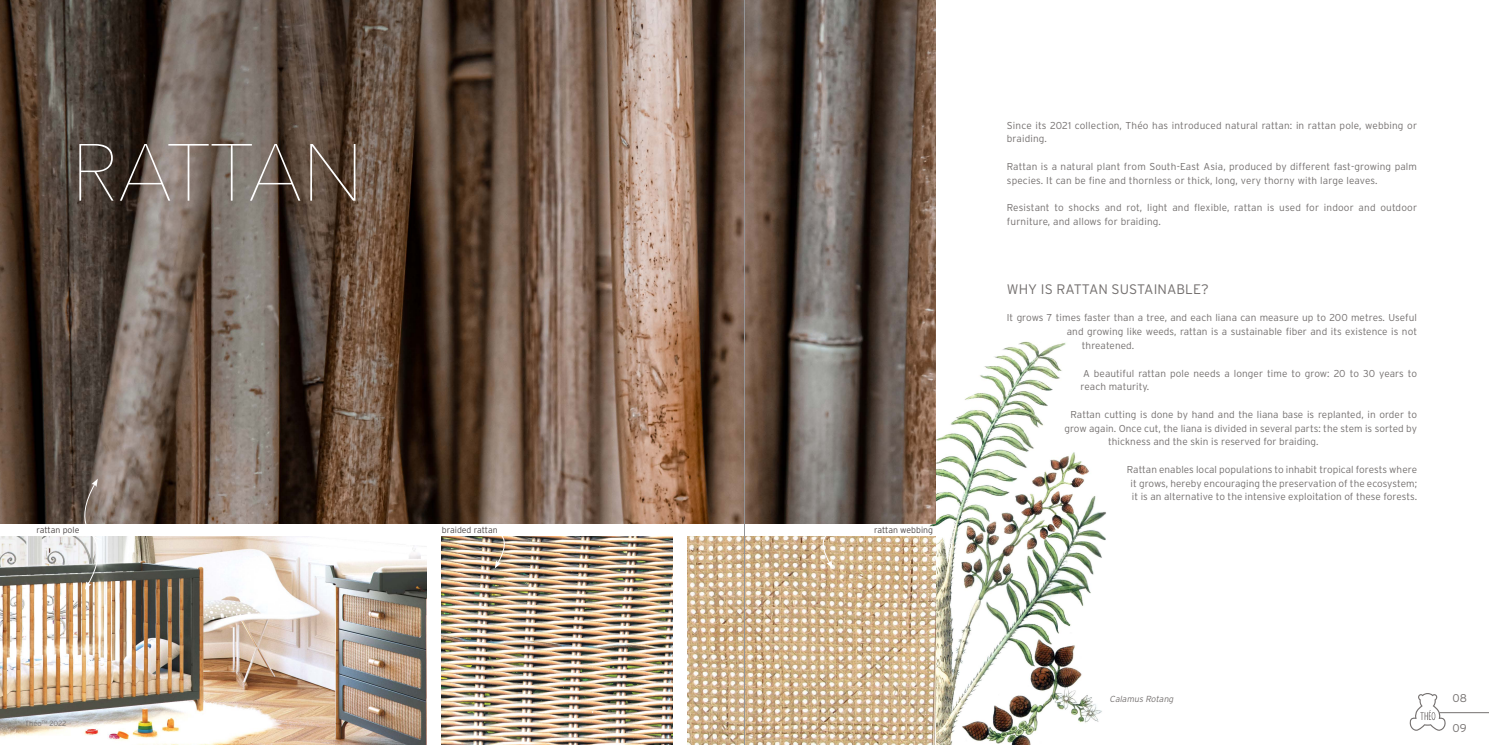
<style>
.page{position:relative;width:1489px;height:745px;background:#fff}
.page>*{position:absolute;margin:0;border:0;box-sizing:border-box;transform-origin:0 0}
.t1{font:200 80px "Avenir Next";color:#fff}
.t2{font:300 13.75px "Interstate";letter-spacing:.005em;color:#74706f}
.t3{font:300 11.25px "Interstate";color:#74706f}
.t4{font:300 10px/13.8px "Interstate";letter-spacing:.005em;color:#74706f}
.t5{font:300 8.75px "Interstate";color:#4c4646}
.t6{font:italic 300 8.75px "Interstate";color:#74706f}
.t7{font:300 7.5px "Interstate";letter-spacing:-.015em;color:#74706f}
</style>
<div class="page">
<img style="left:875px;top:331px;width:231px;height:413px">
<img style="left:0;top:0;width:935px;height:522px">
<img style="left:0;top:536px;width:426px;height:208px">
<img style="left:442px;top:536px;width:230px;height:208px">
<img style="left:687px;top:536px;width:248px;height:208px">
<img style="left:471px;top:536px;width:49px;height:32px">
<svg style="left:73px;top:478px;width:37px;height:111px"></svg>
<svg style="left:1409px;top:693px;width:36px;height:37px"></svg>
<hr style="left:1439px;top:712px;width:49px;height:1px;background:#74706f">
<svg style="left:807px;top:536px;width:49px;height:32px;background:#d6be9d"></svg>
<hr style="left:744px;top:0;width:1px;height:744px;background:#939598">
<h1 class="t1" style="left:71px;top:105px;width:294px">RATTAN</h1>
<p class="t5" style="left:37px;top:524px;width:44px">rattan pole</p>
<p class="t5" style="left:442px;top:524px;width:57px">braided rattan</p>
<p class="t7" style="left:25px;top:718px;width:43px">Théo™ 2022</p>
<p class="t5" style="left:874px;top:524px;width:60px">rattan webbing</p>
<p class="t4" style="left:1006px;top:118px;width:412px">Since its 2021 collection, Théo has introduced natural rattan: in rattan pole, webbing or braiding.</p>
<p class="t4" style="left:1006px;top:159px;width:412px">Rattan is a natural plant from South-East Asia, produced by different fast-growing palm species. It can be fine and thornless or thick, long, very thorny with large leaves.</p>
<p class="t4" style="left:1006px;top:201px;width:412px">Resistant to shocks and rot, light and flexible, rattan is used for indoor and outdoor furniture, and allows for braiding.</p>
<h2 class="t2" style="left:1006px;top:281px;width:203px">WHY IS RATTAN SUSTAINABLE?</h2>
<p class="t4" style="left:1006px;top:311px;width:412px">It grows 7 times faster than a tree, and each liana can measure up to 200 metres. Useful</p>
<p class="t4" style="left:1066px;top:324px;width:352px">and growing like weeds, rattan is a sustainable fiber and its existence is not</p>
<p class="t4" style="left:1081px;top:338px;width:54px">threatened.</p>
<p class="t4" style="left:1080px;top:366px;width:338px">A beautiful rattan pole needs a longer time to grow: 20 to 30 years to reach maturity.</p>
<p class="t4" style="left:1070px;top:407px;width:348px">Rattan cutting is done by hand and the liana base is replanted, in order to</p>
<p class="t4" style="left:1064px;top:421px;width:354px">grow again. Once cut, the liana is divided in several parts: the stem is sorted by</p>
<p class="t4" style="left:1108px;top:434px;width:212px">thickness and the skin is reserved for braiding.</p>
<p class="t4" style="left:1126px;top:462px;width:292px;text-align:center">Rattan enables local populations to inhabit tropical forests where it grows, hereby encouraging the preservation of the ecosystem; it is an alternative to the intensive exploitation of these forests.</p>
<p class="t6" style="left:1109px;top:693px;width:67px">Calamus Rotang</p>
<p class="t3" style="left:1452px;top:690px;width:16px">08</p>
<p class="t3" style="left:1452px;top:721px;width:16px">09</p>
</div>
